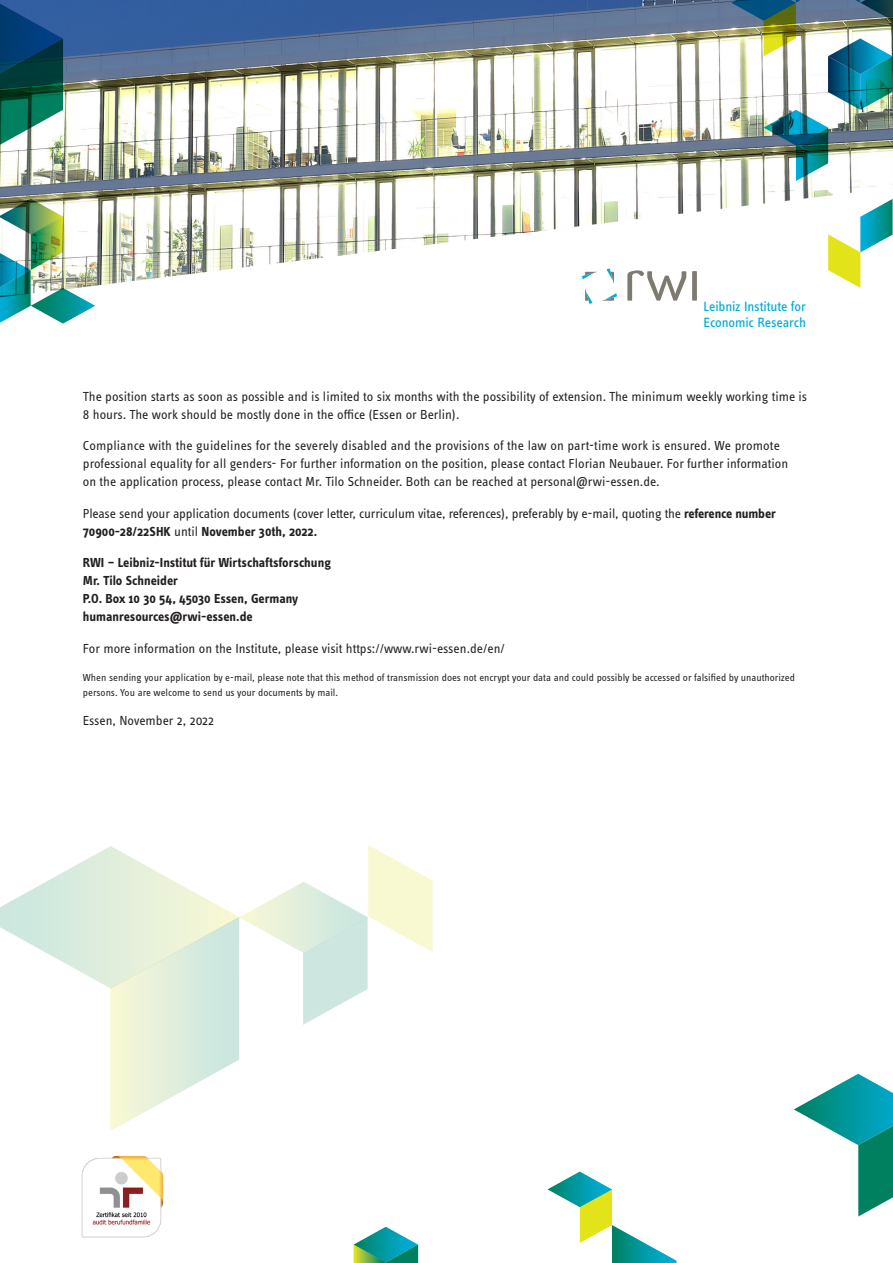
<style>
.page{position:relative;width:893px;height:1263px;background:#fff}
.page>*{position:absolute;margin:0;border:0;box-sizing:border-box;transform-origin:0 0}
.t1{font:13.8px/16.6px "Info OT Text";letter-spacing:-.01em;color:#00acd9}
.Fließtext{font:13.5px/18px "Info OT Text";color:#231f20}
.Fließtext-2{font:700 13.5px/18px "Info OT Text";color:#231f20}
.Text_klein{font:10.5px/15px "Info OT Text";color:#231f20}
.s1{font-weight:700}
</style>
<div class="page">
<img style="left:0;top:0;width:893px;height:286px">
<svg style="left:0;top:845px;width:433px;height:286px"></svg>
<svg style="left:548px;top:1171px;width:128px;height:92px"></svg>
<svg style="left:794px;top:1074px;width:99px;height:142px"></svg>
<svg style="left:0;top:3px;width:63px;height:143px;background:#256571"></svg>
<svg style="left:354px;top:1227px;width:64px;height:36px"></svg>
<img style="left:0;top:199px;width:95px;height:125px">
<svg style="left:828px;top:199px;width:65px;height:89px"></svg>
<img style="left:731px;top:0;width:162px;height:181px">
<img style="left:81px;top:1155px;width:83px;height:83px">
<svg style="left:582px;top:272px;width:15px;height:7px"></svg>
<svg style="left:585px;top:288px;width:8px;height:16px"></svg>
<svg style="left:607px;top:269px;width:7px;height:15px"></svg>
<svg style="left:602px;top:293px;width:15px;height:8px"></svg>
<div style="left:692px;top:271px;width:5px;height:30px;background:#7d7a6f"></div>
<svg style="left:627px;top:270px;width:59px;height:31px"></svg>
<p class="t1" style="left:704px;top:297px;width:104px">Leibniz Institute for<br>Economic Research</p>
<p class="Fließtext" style="left:83px;top:387px;width:726px">The position starts as soon as possible and is limited to six months with the possibility of extension. The minimum weekly working time is<br>8 hours. The work should be mostly done in the office (Essen or Berlin).</p>
<p class="Fließtext" style="left:83px;top:436px;width:707px">Compliance with the guidelines for the severely disabled and the provisions of the law on part-time work is ensured. We promote professional equality for all genders- For further information on the position, please contact Florian Neubauer. For further information on the application process, please contact Mr. Tilo Schneider. Both can be reached at personal@rwi-essen.de.</p>
<p class="Fließtext" style="left:83px;top:504px;width:694px">Please send your application documents (cover letter, curriculum vitae, references), preferably by e-mail, quoting the <span class="s1">reference number<br>70900-28/22SHK</span> until <span class="s1">November 30th, 2022.</span></p>
<p class="Fließtext-2" style="left:83px;top:553px;width:249px">RWI – Leibniz-Institut für Wirtschaftsforschung Mr. Tilo Schneider<br>P.O. Box 10 30 54, 45030 Essen, Germany humanresources@rwi-essen.de</p>
<p class="Fließtext" style="left:83px;top:639px;width:423px">For more information on the Institute, please visit https://www.rwi-essen.de/en/</p>
<p class="Text_klein" style="left:83px;top:670px;width:713px">When sending your application by e-mail, please note that this method of transmission does not encrypt your data and could possibly be accessed or falsified by unauthorized persons. You are welcome to send us your documents by mail.</p>
<p class="Fließtext" style="left:83px;top:711px;width:133px">Essen, November 2, 2022</p>
</div>
